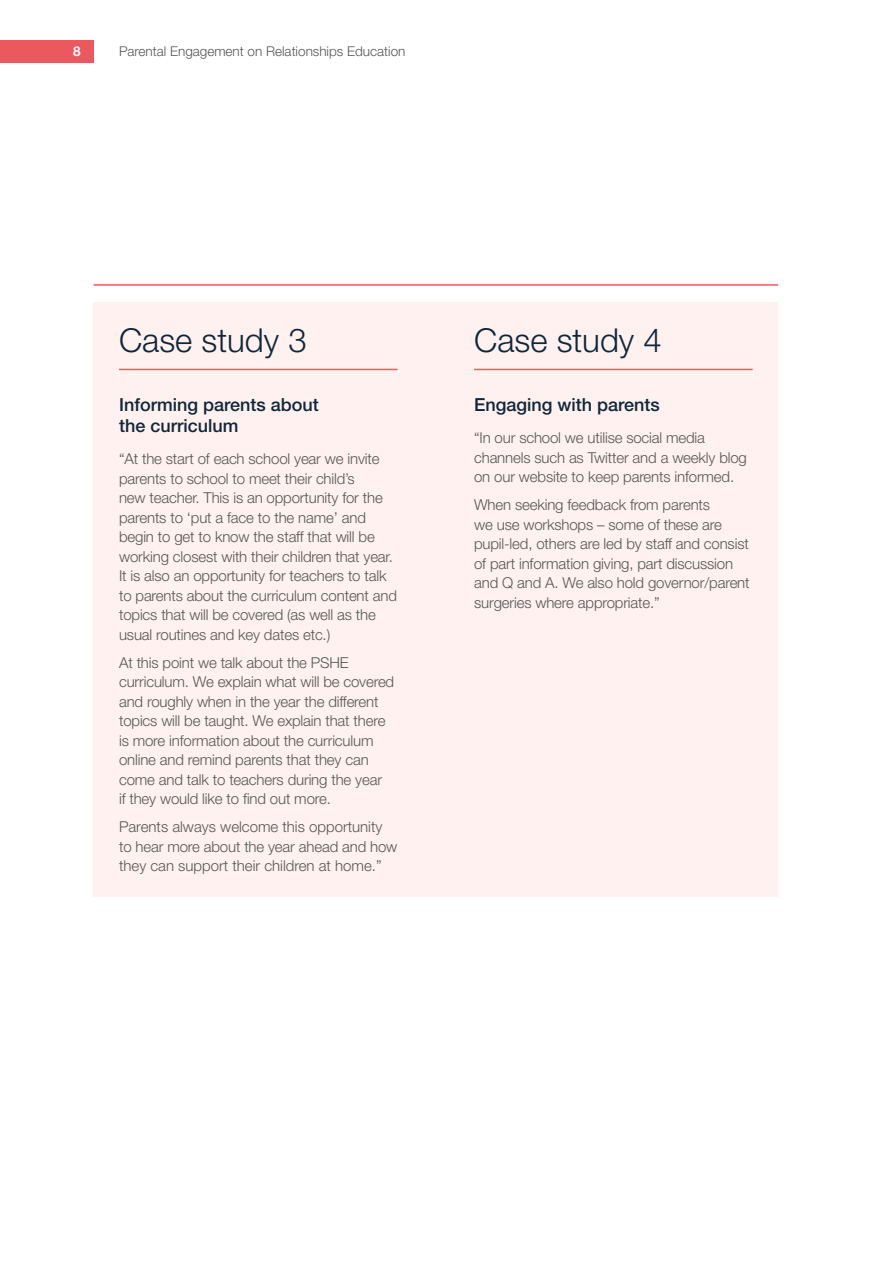
<style>
.page{position:relative;width:893px;height:1263px;background:#fff}
.page>*{position:absolute;margin:0;border:0;box-sizing:border-box;transform-origin:0 0}
.CS_LEFT_Hdr_22_24_P2{font:300 33px "Helvetica Neue LT Pro";color:#10273b}
.CS_RIGHT_Hdr_22_24_P{font:300 33px "Helvetica Neue LT Pro";color:#10273b}
.CS_LEFT_Subhd_12_14{font:500 18px/21px "Helvetica Neue LT Pro";color:#10273b}
.CS_RIGHT_Subhd_12_14{font:500 18px "Helvetica Neue LT Pro";color:#10273b}
.CS_LEFT_Body_10_13{font:300 15px/19.5px "Helvetica Neue LT Pro";letter-spacing:-.01em;color:#575756}
.CS_RIGHT_Body_10_13{font:300 15px/19.5px "Helvetica Neue LT Pro";letter-spacing:-.01em;color:#575756}
.t1{font:300 13.5px "Helvetica Neue LT Pro";color:#575756}
.t2{font:700 13.5px "Helvetica Neue LT Pro";color:#fff}
</style>
<div class="page">
<div style="left:94px;top:302px;width:359px;height:39px;background:#fef1ef"></div>
<div style="left:94px;top:307px;width:359px;height:75px;background:#fef1ef"></div>
<hr style="left:119px;top:369px;width:279px;height:1px;background:#eb595e">
<div style="left:94px;top:377px;width:359px;height:81px;background:#fef1ef"></div>
<div style="left:94px;top:432px;width:350px;height:233px;background:#fef1ef"></div>
<div style="left:94px;top:636px;width:350px;height:194px;background:#fef1ef"></div>
<div style="left:94px;top:800px;width:350px;height:97px;background:#fef1ef"></div>
<div style="left:449px;top:302px;width:329px;height:39px;background:#fef1ef"></div>
<div style="left:449px;top:307px;width:329px;height:75px;background:#fef1ef"></div>
<hr style="left:474px;top:369px;width:279px;height:1px;background:#eb595e">
<div style="left:449px;top:377px;width:329px;height:60px;background:#fef1ef"></div>
<div style="left:427px;top:411px;width:351px;height:97px;background:#fef1ef"></div>
<div style="left:427px;top:478px;width:351px;height:194px;background:#fef1ef"></div>
<div style="left:427px;top:671px;width:351px;height:57px;background:#fef1ef"></div>
<div style="left:427px;top:727px;width:351px;height:57px;background:#fef1ef"></div>
<div style="left:427px;top:783px;width:351px;height:57px;background:#fef1ef"></div>
<div style="left:427px;top:839px;width:351px;height:57px;background:#fef1ef"></div>
<div style="left:0;top:40px;width:94px;height:23px;background:#eb595e"></div>
<hr style="left:94px;top:284px;width:684px;height:2px;background:#eb595e">
<p class="t2" style="left:73px;top:43px;width:9px">8</p>
<p class="t1" style="left:119px;top:43px;width:288px">Parental Engagement on Relationships Education</p>
<h2 class="CS_LEFT_Hdr_22_24_P2" style="left:119px;top:320px;width:189px">Case study 3</h2>
<h3 class="CS_LEFT_Subhd_12_14" style="left:119px;top:394px;width:201px">Informing parents about the curriculum</h3>
<p class="CS_LEFT_Body_10_13" style="left:119px;top:449px;width:279px">“At the start of each school year we invite parents to school to meet their child’s<br>new teacher. This is an opportunity for the parents to ‘put a face to the name’ and begin to get to know the staff that will be working closest with their children that year.<br>It is also an opportunity for teachers to talk to parents about the curriculum content and topics that will be covered (as well as the usual routines and key dates etc.)</p>
<p class="CS_LEFT_Body_10_13" style="left:119px;top:652px;width:277px">At this point we talk about the PSHE curriculum. We explain what will be covered and roughly when in the year the different topics will be taught. We explain that there is more information about the curriculum online and remind parents that they can come and talk to teachers during the year<br>if they would like to find out more.</p>
<p class="CS_LEFT_Body_10_13" style="left:119px;top:817px;width:280px">Parents always welcome this opportunity to hear more about the year ahead and how they can support their children at home.”</p>
<h2 class="CS_RIGHT_Hdr_22_24_P" style="left:474px;top:320px;width:189px">Case study 4</h2>
<h3 class="CS_RIGHT_Subhd_12_14" style="left:474px;top:394px;width:187px">Engaging with parents</h3>
<p class="CS_RIGHT_Body_10_13" style="left:474px;top:428px;width:274px">“In our school we utilise social media channels such as Twitter and a weekly blog on our website to keep parents informed.</p>
<p class="CS_RIGHT_Body_10_13" style="left:474px;top:495px;width:277px">When seeking feedback from parents<br>we use workshops – some of these are pupil‑led, others are led by staff and consist of part information giving, part discussion and Q and A. We also hold governor/parent surgeries where appropriate.”</p>
</div>
